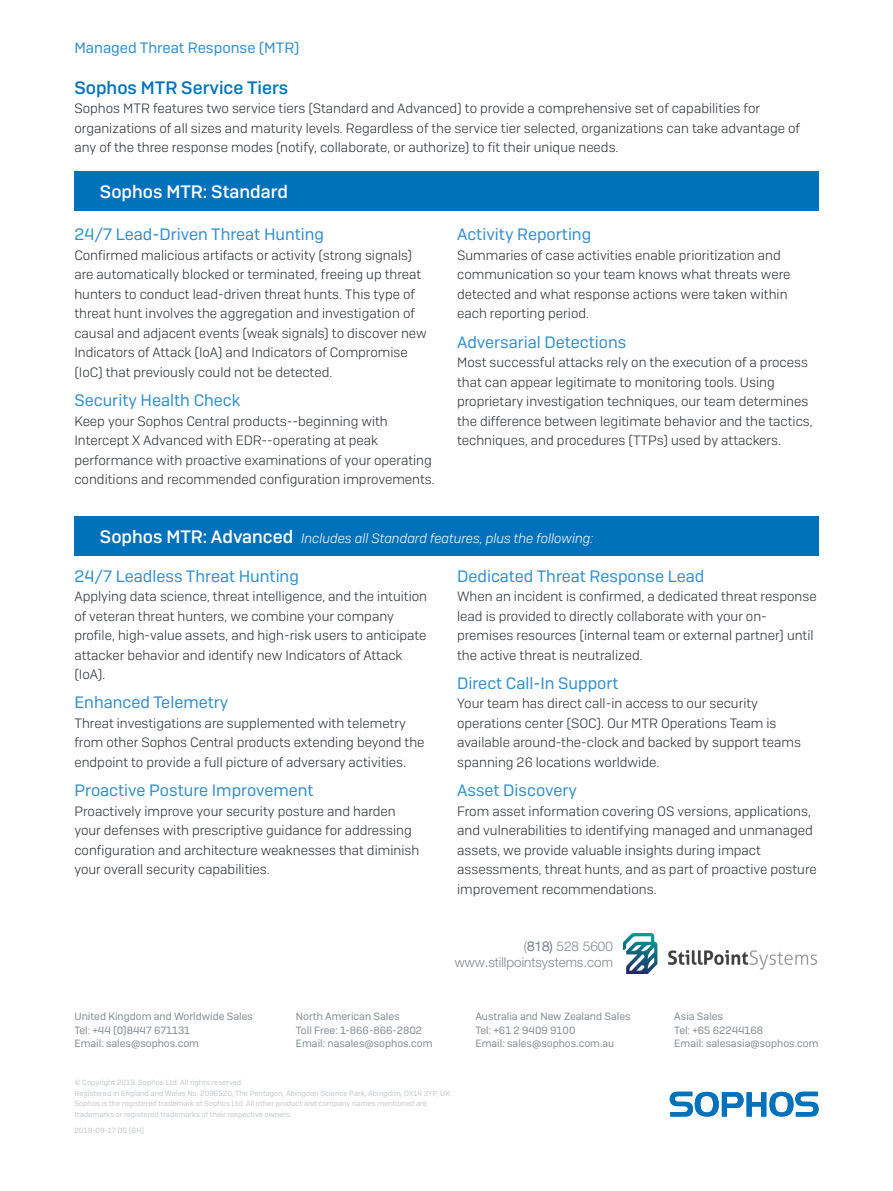
<style>
.page{position:relative;width:893px;height:1191px;background:#fff}
.page>*{position:absolute;margin:0;border:0;box-sizing:border-box;transform-origin:0 0}
.Subheading_1{font:500 18px "Sophos Sans";color:#0072bc}
.Subheading_1-2{font:500 18px "Sophos Sans";color:#fff}
.Subheading_2{font:16.5px "Sophos Sans";color:#308ecd}
.t1{font:15px "Sophos Sans";color:#308ecd}
.Body_Copy{font:300 13.5px/19.5px "Sophos Sans";color:#282c31}
.Subheading_1-3{font:italic 300 13.5px "Sophos Sans";color:#fff}
.t2{font:300 13.5px/16.2px "Helvetica Neue LT Std";color:#81888d;text-align:right}
.Sales_Address{font:10.5px "Sophos Sans";color:#81898e}
.Copyright{font:7.5px/10.5px "Sophos Sans";color:#c2c6c9}
.Job_No__and_Version{font:7.5px "Sophos Sans";color:#c2c6c9}
.s1{font-weight:500;font-style:normal;font-size:18px}
</style>
<div class="page">
<div style="left:74px;top:172px;width:745px;height:39px;background:#0072bc"></div>
<div style="left:74px;top:516px;width:745px;height:39px;background:#0072bc"></div>
<svg style="left:670px;top:1091px;width:149px;height:25px"></svg>
<img style="left:624px;top:933px;width:193px;height:40px">
<p class="t1" style="left:74px;top:39px;width:227px">Managed Threat Response (MTR)</p>
<p class="Subheading_1" style="left:74px;top:77px;width:215px">Sophos MTR Service Tiers</p>
<p class="Body_Copy" style="left:74px;top:99px;width:727px">Sophos MTR features two service tiers (Standard and Advanced) to provide a comprehensive set of capabilities for organizations of all sizes and maturity levels. Regardless of the service tier selected, organizations can take advantage of any of the three response modes (notify, collaborate, or authorize) to fit their unique needs.</p>
<p class="Subheading_1-2" style="left:100px;top:181px;width:190px">Sophos MTR: Standard</p>
<p class="Subheading_2" style="left:74px;top:225px;width:251px">24/7 Lead-Driven Threat Hunting</p>
<p class="Body_Copy" style="left:74px;top:245px;width:354px">Confirmed malicious artifacts or activity (strong signals) are automatically blocked or terminated, freeing up threat hunters to conduct lead-driven threat hunts. This type of threat hunt involves the aggregation and investigation of causal and adjacent events (weak signals) to discover new Indicators of Attack (IoA) and Indicators of Compromise (IoC) that previously could not be detected.</p>
<p class="Subheading_2" style="left:74px;top:390px;width:168px">Security Health Check</p>
<p class="Body_Copy" style="left:74px;top:411px;width:362px">Keep your Sophos Central products--beginning with Intercept X Advanced with EDR--operating at peak performance with proactive examinations of your operating conditions and recommended configuration improvements.</p>
<p class="Subheading_2" style="left:457px;top:225px;width:136px">Activity Reporting</p>
<p class="Body_Copy" style="left:457px;top:245px;width:335px">Summaries of case activities enable prioritization and communication so your team knows what threats were detected and what response actions were taken within each reporting period.</p>
<p class="Subheading_2" style="left:457px;top:332px;width:171px">Adversarial Detections</p>
<p class="Body_Copy" style="left:457px;top:352px;width:357px">Most successful attacks rely on the execution of a process that can appear legitimate to monitoring tools. Using proprietary investigation techniques, our team determines the difference between legitimate behavior and the tactics, techniques, and procedures (TTPs) used by attackers.</p>
<p class="Subheading_1-3" style="left:100px;top:530px;width:495px"><span class="s1">Sophos MTR: Advanced</span> Includes all Standard features, plus the following:</p>
<p class="Subheading_2" style="left:74px;top:566px;width:226px">24/7 Leadless Threat Hunting</p>
<p class="Body_Copy" style="left:74px;top:586px;width:354px">Applying data science, threat intelligence, and the intuition of veteran threat hunters, we combine your company profile, high-value assets, and high-risk users to anticipate attacker behavior and identify new Indicators of Attack (IoA).</p>
<p class="Subheading_2" style="left:74px;top:693px;width:155px">Enhanced Telemetry</p>
<p class="Body_Copy" style="left:74px;top:713px;width:352px">Threat investigations are supplemented with telemetry from other Sophos Central products extending beyond the endpoint to provide a full picture of adversary activities.</p>
<p class="Subheading_2" style="left:74px;top:780px;width:241px">Proactive Posture Improvement</p>
<p class="Body_Copy" style="left:74px;top:801px;width:346px">Proactively improve your security posture and harden your defenses with prescriptive guidance for addressing configuration and architecture weaknesses that diminish your overall security capabilities.</p>
<p class="Subheading_2" style="left:457px;top:566px;width:249px">Dedicated Threat Response Lead</p>
<p class="Body_Copy" style="left:457px;top:586px;width:361px">When an incident is confirmed, a dedicated threat response lead is provided to directly collaborate with your on&shy;premises resources (internal team or external partner) until the active threat is neutralized.</p>
<p class="Subheading_2" style="left:457px;top:673px;width:163px">Direct Call-In Support</p>
<p class="Body_Copy" style="left:457px;top:693px;width:345px">Your team has direct call-in access to our security operations center (SOC). Our MTR Operations Team is available around-the-clock and backed by support teams spanning 26 locations worldwide.</p>
<p class="Subheading_2" style="left:457px;top:780px;width:121px">Asset Discovery</p>
<p class="Body_Copy" style="left:457px;top:801px;width:361px">From asset information covering OS versions, applications, and vulnerabilities to identifying managed and unmanaged assets, we provide valuable insights during impact assessments, threat hunts, and as part of proactive posture improvement recommendations.</p>
<p class="t2" style="left:455px;top:938px;width:160px">(818) 528 5600 www.stillpointsystems.com</p>
<p class="Sales_Address" style="left:74px;top:1010px;width:180px">United Kingdom and Worldwide Sales</p>
<p class="Sales_Address" style="left:74px;top:1023px;width:117px">Tel: +44 (0)8447 671131</p>
<p class="Sales_Address" style="left:74px;top:1037px;width:126px">Email: sales@sophos.com</p>
<p class="Sales_Address" style="left:296px;top:1010px;width:105px">North American Sales</p>
<p class="Sales_Address" style="left:296px;top:1023px;width:128px">Toll Free: 1-866-866-2802</p>
<p class="Sales_Address" style="left:296px;top:1037px;width:138px">Email: nasales@sophos.com</p>
<p class="Sales_Address" style="left:475px;top:1010px;width:157px">Australia and New Zealand Sales</p>
<p class="Sales_Address" style="left:475px;top:1023px;width:102px">Tel: +61 2 9409 9100</p>
<p class="Sales_Address" style="left:475px;top:1037px;width:140px">Email: sales@sophos.com.au</p>
<p class="Sales_Address" style="left:674px;top:1010px;width:50px">Asia Sales</p>
<p class="Sales_Address" style="left:674px;top:1023px;width:90px">Tel: +65 62244168</p>
<p class="Sales_Address" style="left:674px;top:1037px;width:146px">Email: salesasia@sophos.com</p>
<p class="Copyright" style="left:74px;top:1077px;width:170px">© Copyright 2019. Sophos Ltd. All rights reserved.</p>
<p class="Copyright" style="left:74px;top:1087px;width:377px">Registered in England and Wales No. 2096520, The Pentagon, Abingdon Science Park, Abingdon, OX14 3YP, UK</p>
<p class="Copyright" style="left:74px;top:1098px;width:354px">Sophos is the registered trademark of Sophos Ltd. All other product and company names mentioned are trademarks or registered trademarks of their respective owners.</p>
<p class="Job_No__and_Version" style="left:74px;top:1125px;width:71px">2019-09-17 DS (GH)</p>
</div>
